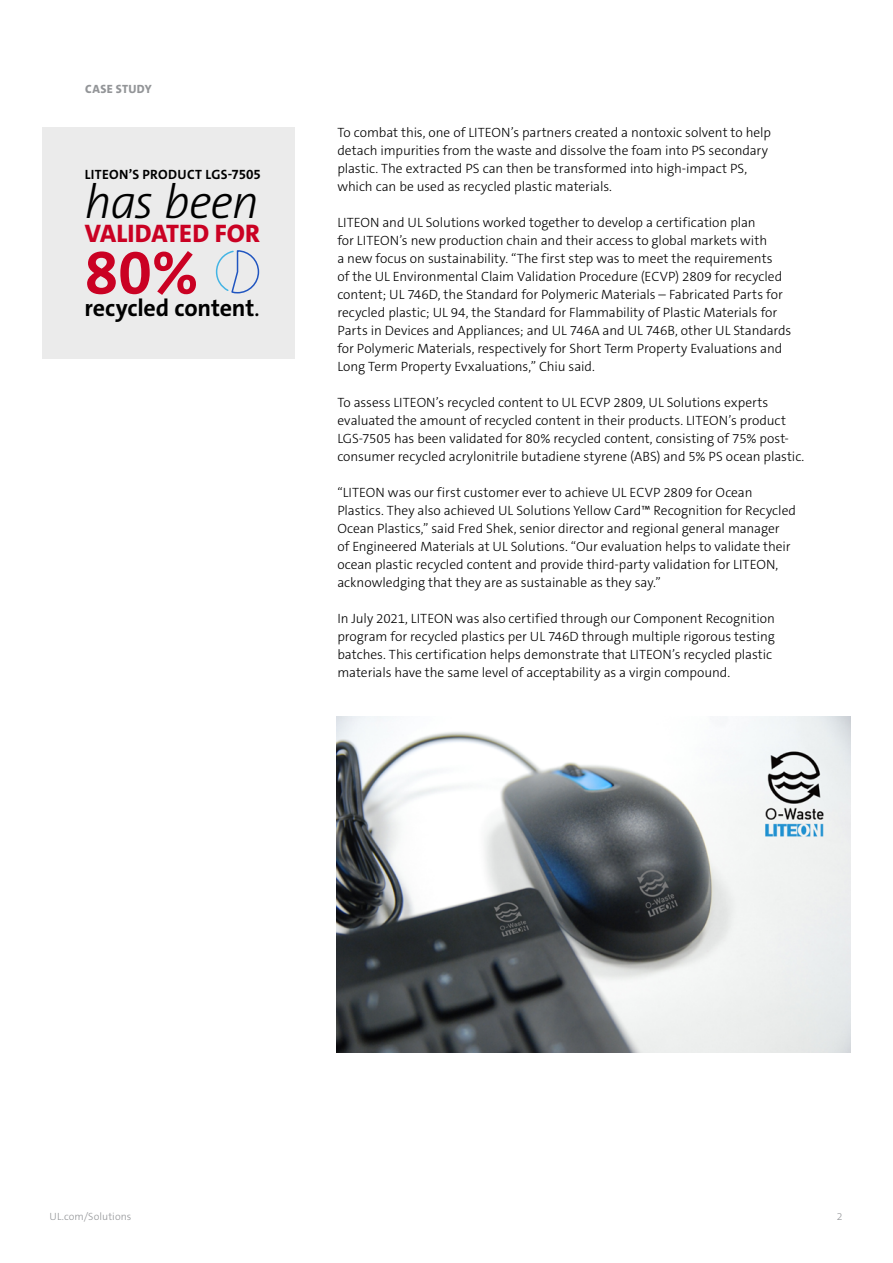
<style>
.page{position:relative;width:893px;height:1263px;background:#fff}
.page>*{position:absolute;margin:0;border:0;box-sizing:border-box;transform-origin:0 0}
.t1{font:700 61.2px "The Sans C5";color:#ca0123}
.t2{font:italic 300 48px "The Sans C5";letter-spacing:-.025em;color:#000}
.t3{font:800 25.5px "The Sans C5";color:#ca0123}
.t4{font:700 24px "The Sans C5";letter-spacing:-.005em;color:#000}
.t5{font:300 13.5px/18px "The Sans C5";letter-spacing:-.005em;color:#000}
.t6{font:700 13.5px "The Sans C5";letter-spacing:.02em;color:#000}
.t7{font:800 12px "The Sans C5";letter-spacing:.03em;color:#939598}
.t8{font:300 10.5px "The Sans C5";letter-spacing:.005em;color:#939598}
.s1{font-weight:400;font-style:italic}
</style>
<div class="page">
<div style="left:42px;top:127px;width:253px;height:232px;background:#ebebeb"></div>
<svg style="left:217px;top:250px;width:43px;height:44px"></svg>
<img style="left:337px;top:717px;width:513px;height:336px">
<p class="t7" style="left:85px;top:81px;width:68px">CASE STUDY</p>
<p class="t6" style="left:85px;top:166px;width:178px">LITEON’S PRODUCT LGS-7505</p>
<h2 class="t2" style="left:85px;top:171px;width:176px">has been</h2>
<h3 class="t3" style="left:85px;top:217px;width:177px">VALIDATED FOR</h3>
<h1 class="t1" style="left:85px;top:234px;width:115px">80%</h1>
<h3 class="t4" style="left:85px;top:293px;width:177px">recycled content<span class="s1">.</span></h3>
<p class="t5" style="left:337px;top:124px;width:435px">To combat this, one of LITEON’s partners created a nontoxic solvent to help detach impurities from the waste and dissolve the foam into PS secondary plastic. The extracted PS can then be transformed into high-impact PS, which can be used as recycled plastic materials.</p>
<p class="t5" style="left:337px;top:214px;width:456px">LITEON and UL Solutions worked together to develop a certification plan<br>for LITEON’s new production chain and their access to global markets with<br>a new focus on sustainability. “The first step was to meet the requirements<br>of the UL Environmental Claim Validation Procedure (ECVP) 2809 for recycled content; UL 746D, the Standard for Polymeric Materials – Fabricated Parts for recycled plastic; UL 94, the Standard for Flammability of Plastic Materials for Parts in Devices and Appliances; and UL 746A and UL 746B, other UL Standards for Polymeric Materials, respectively for Short Term Property Evaluations and Long Term Property Evxaluations,” Chiu said.</p>
<p class="t5" style="left:337px;top:394px;width:468px">To assess LITEON’s recycled content to UL ECVP 2809, UL Solutions experts evaluated the amount of recycled content in their products. LITEON’s product LGS-7505 has been validated for 80% recycled content, consisting of 75% post&shy;consumer recycled acrylonitrile butadiene styrene (ABS) and 5% PS ocean plastic.</p>
<p class="t5" style="left:337px;top:484px;width:460px">“LITEON was our first customer ever to achieve UL ECVP 2809 for Ocean Plastics. They also achieved UL Solutions Yellow Card™ Recognition for Recycled Ocean Plastics,” said Fred Shek, senior director and regional general manager<br>of Engineered Materials at UL Solutions. “Our evaluation helps to validate their ocean plastic recycled content and provide third-party validation for LITEON, acknowledging that they are as sustainable as they say.”</p>
<p class="t5" style="left:337px;top:610px;width:439px">In July 2021, LITEON was also certified through our Component Recognition program for recycled plastics per UL 746D through multiple rigorous testing batches. This certification helps demonstrate that LITEON’s recycled plastic materials have the same level of acceptability as a virgin compound.</p>
<p class="t8" style="left:50px;top:1210px;width:83px">UL.com/Solutions</p>
<p class="t8" style="left:837px;top:1210px;width:7px">2</p>
</div>
